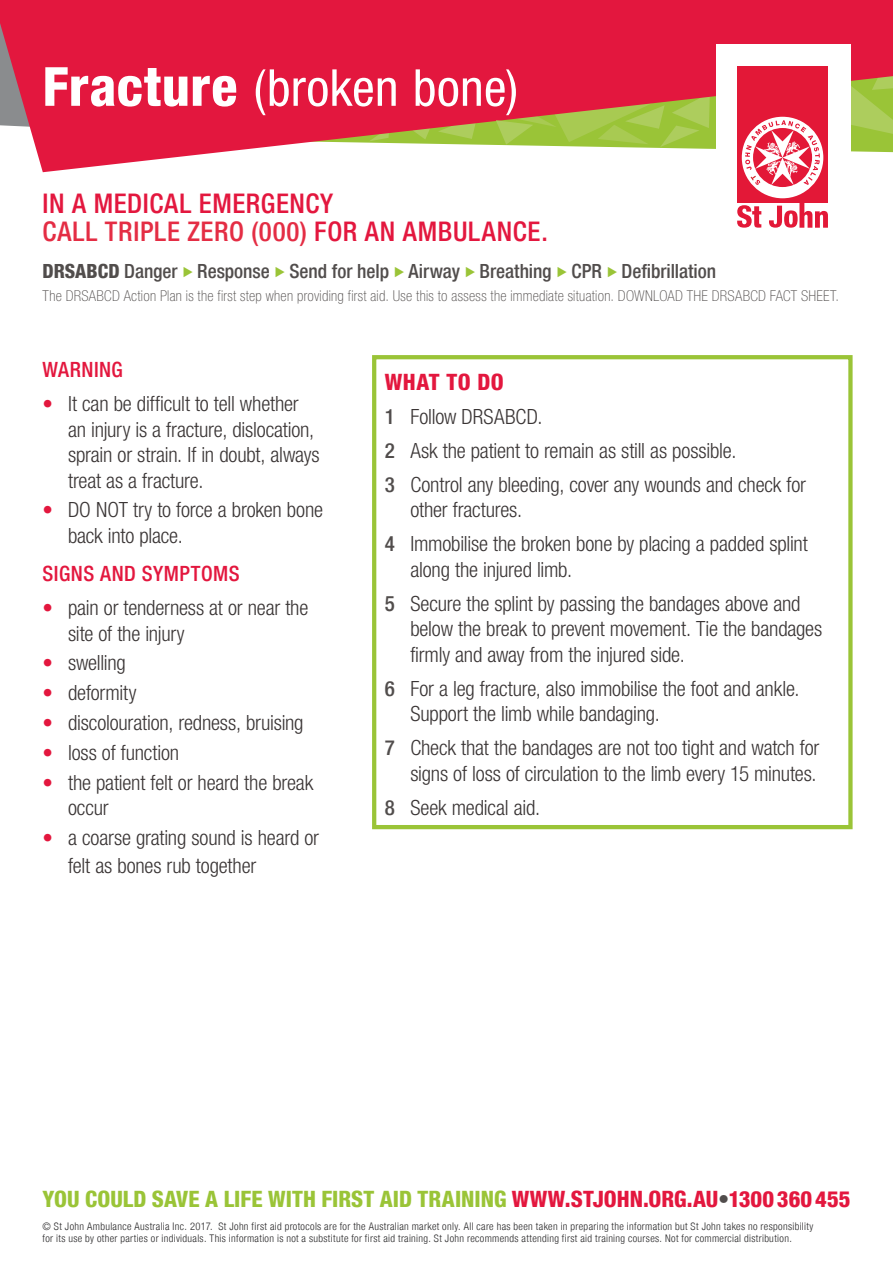
<style>
.page{position:relative;width:893px;height:1263px;background:#fff}
.page>*{position:absolute;margin:0;border:0;box-sizing:border-box;transform-origin:0 0}
.t1{font:condensed 51px "Helvetica Neue LT Std";letter-spacing:.005em;color:#fff}
.t2{font:500 condensed 27px/28.5px "Helvetica Neue LT";letter-spacing:.025em;color:#e3173e}
.t3{font:800 condensed 22.5px "Helvetica Neue LT";color:#9ac437}
.t4{font:800 condensed 22.5px "Helvetica Neue LT";letter-spacing:.025em;color:#e3173e}
.t5{font:300 condensed 21px/25.5px "Helvetica Neue LT Std";letter-spacing:-.01em;color:#3a3535}
.t6{font:500 condensed 21px "Helvetica Neue LT";letter-spacing:.02em;color:#e3173e}
.t7{font:500 condensed 19.5px "Helvetica Neue LT";color:#514d4c}
.t8{font:100 condensed 15px "Helvetica Neue LT Std";letter-spacing:.02em;color:#514d4c}
.t9{font:300 condensed 10.5px/12px "Helvetica Neue LT";letter-spacing:.035em;color:#292829}
.s1{font-family:"Helvetica Neue LT";font-weight:800;font-size:54px}
.s2{color:#e42d44}
.s3{font-weight:800}
.s4{font-family:"Helvetica Neue LT";color:#e3173e}
.s5{font-family:"Helvetica Neue LT";font-weight:500;color:#514d4c}
.s6{color:#e3173e}
.s7{font-family:"Helvetica Neue LT Std";font-weight:300;color:#514d4c}
</style>
<div class="page">
<svg style="left:0;top:0;width:893px;height:172px;fill:#e3173e"></svg>
<div style="left:716px;top:44px;width:134px;height:206px;background:#fff"></div>
<div style="left:737px;top:67px;width:91px;height:136px;background:#e31837"></div>
<div style="left:742px;top:117px;width:81px;height:81px;background:#fff;border-radius:50%"></div>
<svg style="left:745px;top:57px;width:148px;height:128px"></svg>
<svg style="left:737px;top:205px;width:24px;height:23px"></svg>
<svg style="left:769px;top:203px;width:59px;height:25px"></svg>
<svg style="left:369px;top:29px;width:341px;height:118px;background:#d24542"></svg>
<div style="left:372px;top:355px;width:481px;height:474px;border:4px solid #9ac437"></div>
<h1 class="t1" style="left:43px;top:58px;width:477px"><span class="s1">Fracture</span> (broken bone)</h1>
<p class="t2" style="left:43px;top:189px;width:507px">IN A MEDICAL EMERGENCY<br><span class="s2">CALL TRIPLE ZERO (000)</span> FOR AN AMBULANCE.</p>
<p class="t7" style="left:43px;top:260px;width:675px"><span class="s3">DRSABCD</span> Danger Response Send for help Airway Breathing CPR Defibrillation</p>
<p class="t8" style="left:43px;top:287px;width:798px">The DRSABCD Action Plan is the first step when providing first aid. Use this to assess the immediate situation. DOWNLOAD THE DRSABCD FACT SHEET.</p>
<p class="t6" style="left:43px;top:357px;width:82px">WARNING</p>
<p class="t5" style="left:68px;top:391px;width:253px;text-indent:-26px"><span class="s4">•</span> It can be difficult to tell whether an injury is a fracture, dislocation, sprain or strain. If in doubt, always treat as a fracture.</p>
<p class="t5" style="left:68px;top:497px;width:257px;text-indent:-26px"><span class="s4">•</span> DO NOT try to force a broken bone back into place.</p>
<p class="t6" style="left:43px;top:561px;width:199px">SIGNS AND SYMPTOMS</p>
<p class="t5" style="left:68px;top:595px;width:242px;text-indent:-26px"><span class="s4">•</span> pain or tenderness at or near the site of the injury</p>
<p class="t5" style="left:43px;top:650px;width:85px"><span class="s4">•</span> swelling</p>
<p class="t5" style="left:43px;top:680px;width:95px"><span class="s4">•</span> deformity</p>
<p class="t5" style="left:43px;top:710px;width:263px"><span class="s4">•</span> discolouration, redness, bruising</p>
<p class="t5" style="left:43px;top:739px;width:138px"><span class="s4">•</span> loss of function</p>
<p class="t5" style="left:68px;top:769px;width:247px;text-indent:-26px"><span class="s4">•</span> the patient felt or heard the break occur</p>
<p class="t5" style="left:68px;top:823px;width:253px;line-height:28.5px;text-indent:-26px"><span class="s4">•</span> a coarse grating sound is heard or felt as bones rub together</p>
<p class="t4" style="left:385px;top:368px;width:120px">WHAT TO DO</p>
<p class="t5" style="left:385px;top:399px;width:423px;line-height:34px"><span class="s5">1</span> Follow DRSABCD.<br><span class="s5">2</span> Ask the patient to remain as still as possible.<br><span class="s5">3</span> Control any bleeding, cover any wounds and check for</p>
<p class="t5" style="left:385px;top:493px;width:424px;line-height:34px;text-indent:26px">other fractures.<br><span class="s5">4</span> Immobilise the broken bone by placing a padded splint</p>
<p class="t5" style="left:385px;top:552px;width:417px;line-height:34px;text-indent:26px">along the injured limb.<br><span class="s5">5</span> Secure the splint by passing the bandages above and</p>
<p class="t5" style="left:410px;top:616px;width:413px">below the break to prevent movement. Tie the bandages firmly and away from the injured side.</p>
<p class="t5" style="left:410px;top:675px;width:391px;text-indent:-26px"><span class="s5">6</span> For a leg fracture, also immobilise the foot and ankle.<br>Support the limb while bandaging.</p>
<p class="t5" style="left:385px;top:735px;width:436px;text-align:right"><span class="s5">7</span> Check that the bandages are not too tight and watch for signs of loss of circulation to the limb every 15 minutes.</p>
<p class="t5" style="left:385px;top:794px;width:157px"><span class="s5">8</span> Seek medical aid.</p>
<p class="t3" style="left:43px;top:1185px;width:809px">YOU COULD SAVE A LIFE WITH FIRST AID TRAINING <span class="s6">WWW.STJOHN.ORG.AU</span><span class="s7">•</span><span class="s6">1300360455</span></p>
<p class="t9" style="left:43px;top:1220px;width:772px">© St John Ambulance Australia Inc. 2017. St John first aid protocols are for the Australian market only. All care has been taken in preparing the information but St John takes no responsibility for its use by other parties or individuals. This information is not a substitute for first aid training. St John recommends attending first aid training courses. Not for commercial distribution.</p>
</div>
